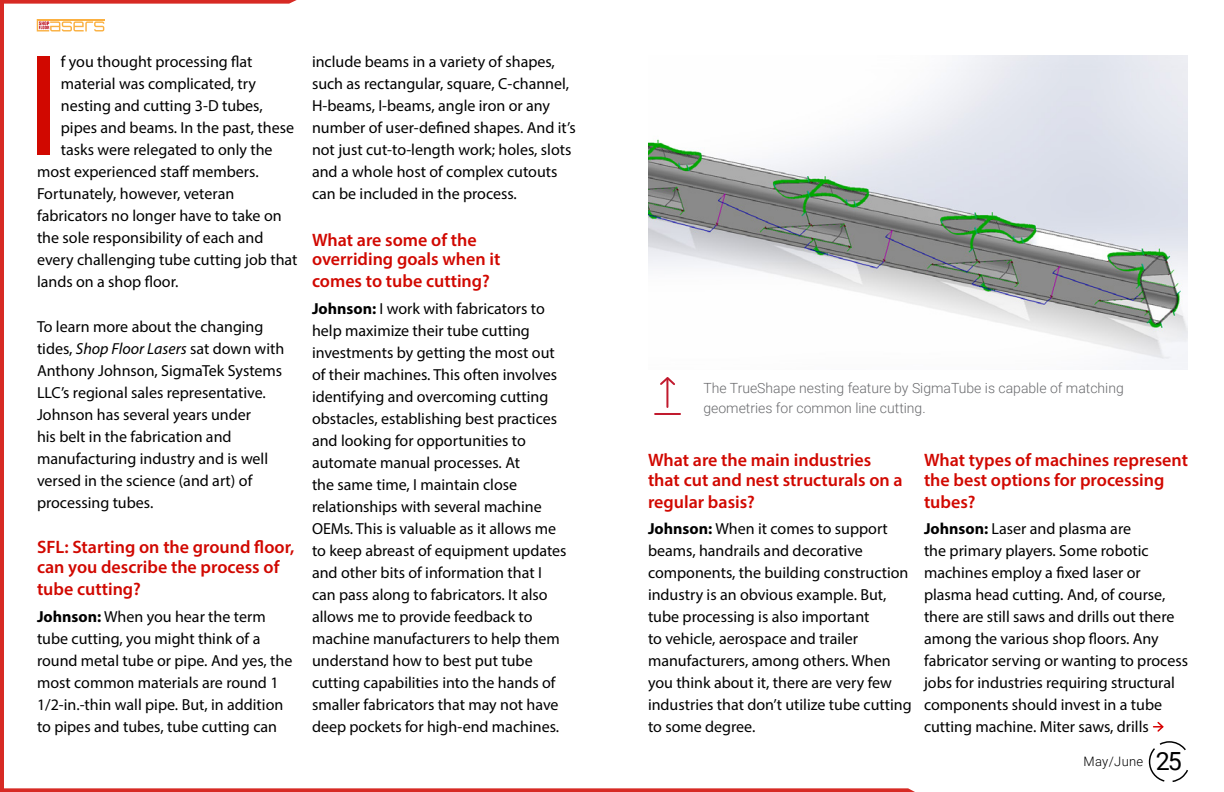
<style>
.page{position:relative;width:1224px;height:792px;background:#fff}
.page>*{position:absolute;margin:0;border:0;box-sizing:border-box;transform-origin:0 0}
.t1{font:146.6px "Myriad Pro";color:#d10800}
.t2{font:600 18px/20px "Myriad Pro";color:#d10800}
.t3{font:16px/22px "Myriad Pro";color:#000}
.t4{font:300 14px/20px "Roboto";color:#696a6d}
.t5{font:300 13px "Roboto";letter-spacing:.025em;color:#000}
.s1{font-style:italic}
.s2{font-weight:700}
.s3{font-weight:400;font-size:25px}
</style>
<div class="page">
<svg style="left:4px;top:0;width:293px;height:4px"></svg>
<svg style="left:4px;top:788px;width:911px;height:4px;background:#da3d38"></svg>
<hr style="left:0;top:0;width:4px;height:792px;background:#d72a24">
<svg style="left:37px;top:19px;width:67px;height:12px"></svg>
<hr style="left:39px;top:19px;width:65px;height:1px;background:#fbb041">
<hr style="left:654px;top:413px;width:27px;height:2px;background:#c11a2e">
<hr style="left:666px;top:379px;width:2px;height:28px;background:#c11a2e">
<svg style="left:660px;top:377px;width:15px;height:10px"></svg>
<img style="left:648px;top:55px;width:540px;height:315px">
<svg style="left:1154px;top:721px;width:10px;height:11px"></svg>
<svg style="left:1148px;top:741px;width:40px;height:41px"></svg>
<h1 class="t1" style="left:26px;top:15px;width:37px">I</h1>
<p class="t3" style="left:61px;top:50px;width:193px">f you thought processing flat</p>
<p class="t3" style="left:61px;top:72px;width:197px">material was complicated, try</p>
<p class="t3" style="left:61px;top:94px;width:203px">nesting and cutting 3-D tubes,</p>
<p class="t3" style="left:61px;top:116px;width:235px">pipes and beams. In the past, these</p>
<p class="t3" style="left:61px;top:138px;width:213px">tasks were relegated to only the</p>
<p class="t3" style="left:37px;top:160px;width:223px">most experienced staff members.</p>
<p class="t3" style="left:37px;top:182px;width:199px">Fortunately, however, veteran</p>
<p class="t3" style="left:37px;top:204px;width:246px">fabricators no longer have to take on</p>
<p class="t3" style="left:37px;top:226px;width:228px">the sole responsibility of each and</p>
<p class="t3" style="left:37px;top:248px;width:262px">every challenging tube cutting job that</p>
<p class="t3" style="left:37px;top:270px;width:143px">lands on a shop floor.</p>
<p class="t3" style="left:37px;top:315px;width:249px">To learn more about the changing tides, <span class="s1">Shop Floor Lasers</span> sat down with<br>Anthony Johnson, SigmaTek Systems<br>LLC’s regional sales representative.<br>Johnson has several years under<br>his belt in the fabrication and manufacturing industry and is well versed in the science (and art) of processing tubes.</p>
<p class="t2" style="left:37px;top:537px;width:259px">SFL: Starting on the ground floor, can you describe the process of</p>
<p class="t2" style="left:37px;top:578px;width:105px">tube cutting?</p>
<p class="t3" style="left:37px;top:605px;width:257px"><span class="s2">Johnson:</span> When you hear the term tube cutting, you might think of a round metal tube or pipe. And yes, the most common materials are round 1<br>1/2-in.-thin wall pipe. But, in addition to pipes and tubes, tube cutting can</p>
<p class="t3" style="left:312px;top:50px;width:265px">include beams in a variety of shapes, such as rectangular, square, C-channel, H-beams, I-beams, angle iron or any number of user-defined shapes. And it’s not just cut-to-length work; holes, slots and a whole host of complex cutouts can be included in the process.</p>
<p class="t2" style="left:312px;top:229px;width:190px">What are some of the overriding goals when it</p>
<p class="t2" style="left:312px;top:271px;width:179px">comes to tube cutting?</p>
<p class="t3" style="left:312px;top:297px;width:256px"><span class="s2">Johnson:</span> I work with fabricators to help maximize their tube cutting investments by getting the most out of their machines. This often involves identifying and overcoming cutting obstacles, establishing best practices and looking for opportunities to automate manual processes. At<br>the same time, I maintain close relationships with several machine OEMs. This is valuable as it allows me to keep abreast of equipment updates and other bits of information that I can pass along to fabricators. It also allows me to provide feedback to machine manufacturers to help them understand how to best put tube cutting capabilities into the hands of smaller fabricators that may not have deep pockets for high-end machines.</p>
<p class="t4" style="left:703px;top:377px;width:422px">The TrueShape nesting feature by SigmaTube is capable of matching geometries for common line cutting.</p>
<p class="t2" style="left:648px;top:449px;width:256px">What are the main industries that cut and nest structurals on a</p>
<p class="t2" style="left:648px;top:491px;width:108px">regular basis?</p>
<p class="t3" style="left:648px;top:517px;width:265px"><span class="s2">Johnson:</span> When it comes to support beams, handrails and decorative components, the building construction industry is an obvious example. But, tube processing is also important<br>to vehicle, aerospace and trailer manufacturers, among others. When you think about it, there are very few industries that don’t utilize tube cutting to some degree.</p>
<p class="t2" style="left:924px;top:449px;width:265px">What types of machines represent the best options for processing</p>
<p class="t2" style="left:924px;top:491px;width:53px">tubes?</p>
<p class="t3" style="left:924px;top:517px;width:266px"><span class="s2">Johnson:</span> Laser and plasma are<br>the primary players. Some robotic machines employ a fixed laser or plasma head cutting. And, of course, there are still saws and drills out there among the various shop floors. Any fabricator serving or wanting to process jobs for industries requiring structural components should invest in a tube cutting machine. Miter saws, drills</p>
<p class="t5" style="left:1083px;top:752px;width:100px">May/June <span class="s3">25</span></p>
</div>
